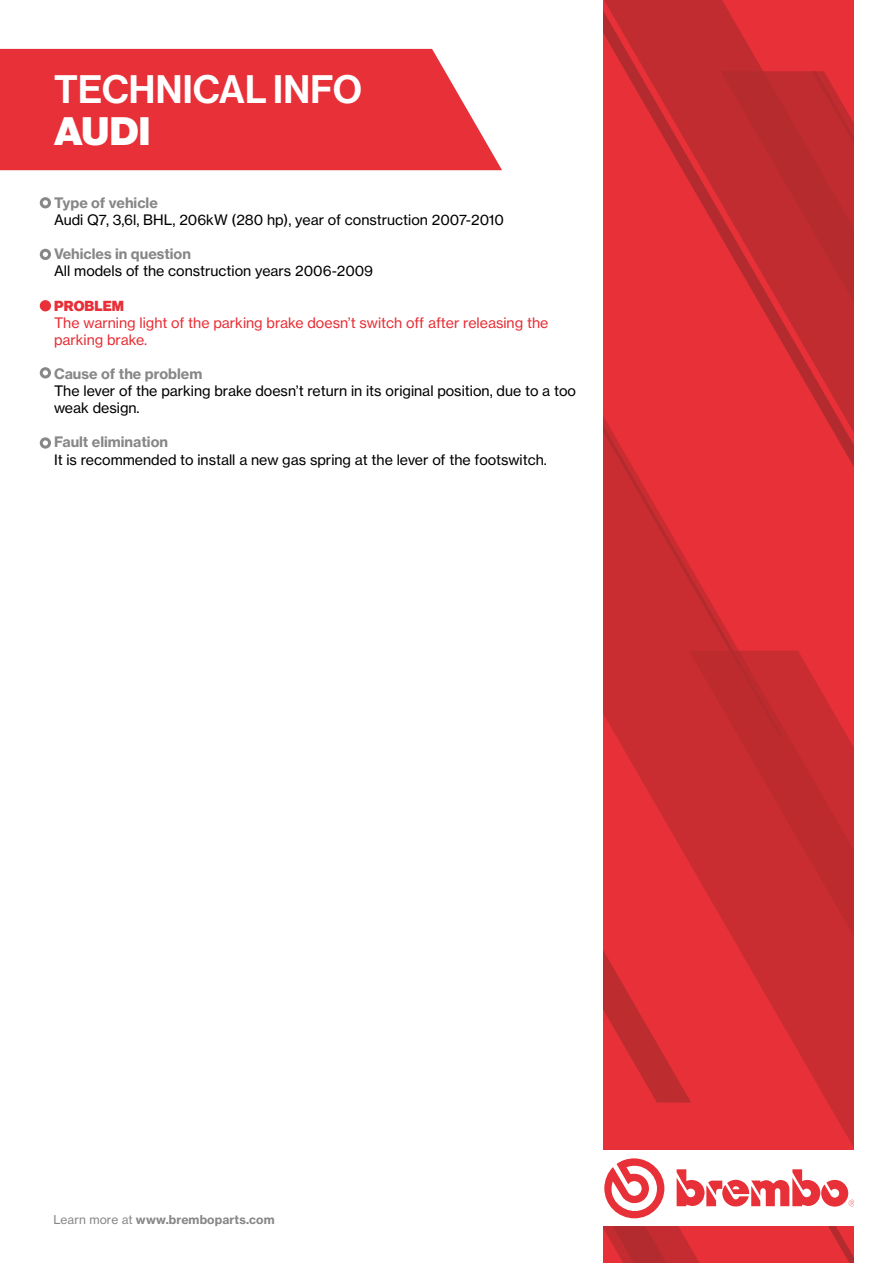
<style>
.page{position:relative;width:893px;height:1263px;background:#fff}
.page>*{position:absolute;margin:0;border:0;box-sizing:border-box;transform-origin:0 0}
.t1{font:500 38.85px "BW Haas Head 65";letter-spacing:.01em;color:#fff}
.t2{font:900 38.85px "BW Haas Head 95";color:#fff}
.t3{font:14.25px/17.1px "BW Haas Text 55 Roman";color:#000}
.t4{font:14.25px/17.1px "BW Haas Text 55 Roman";color:#e73037}
.t5{font:700 14.25px "BW Haas Text 75";color:#878787}
.t6{font:900 14.25px "BW Haas Head 95";letter-spacing:.01em;color:#e73037}
.t7{font:700 12px "BW Haas Text 75";letter-spacing:.01em;color:#878787}
.s1{font-family:"BW Haas Text 55 Roman";font-weight:400}
</style>
<div class="page">
<svg style="left:783px;top:0;width:71px;height:350px;background:#c82c31"></svg>
<svg style="left:603px;top:350px;width:251px;height:913px;background:#dc4046"></svg>
<svg style="left:603px;top:0;width:180px;height:737px;background:#d62e33"></svg>
<svg style="left:812px;top:71px;width:42px;height:140px;background:#c32c30"></svg>
<div style="left:40px;top:197px;width:11px;height:11px;border:3px solid #878787;border-radius:50%"></div>
<div style="left:40px;top:249px;width:11px;height:11px;border:3px solid #878787;border-radius:50%"></div>
<div style="left:41px;top:302px;width:9px;height:8px;background:#e73037;border-radius:50%"></div>
<div style="left:40px;top:300px;width:11px;height:11px;border:3px solid #e73037;border-radius:50%"></div>
<div style="left:40px;top:437px;width:11px;height:12px;border:3px solid #878787;border-radius:50%"></div>
<div style="left:40px;top:367px;width:11px;height:11px;border:3px solid #878787;border-radius:50%"></div>
<svg style="left:0;top:49px;width:502px;height:121px;background:#e83e45"></svg>
<h1 class="t1" style="left:54px;top:67px;width:309px">TECHNICAL INFO</h1>
<h1 class="t2" style="left:54px;top:109px;width:97px">AUDI</h1>
<p class="t5" style="left:54px;top:194px;width:105px">Type of vehicle</p>
<p class="t3" style="left:54px;top:211px;width:452px">Audi Q7, 3,6l, BHL, 206kW (280 hp), year of construction 2007-2010</p>
<p class="t5" style="left:54px;top:245px;width:138px">Vehicles in question</p>
<p class="t3" style="left:54px;top:263px;width:321px">All models of the construction years 2006-2009</p>
<p class="t6" style="left:54px;top:297px;width:71px">PROBLEM</p>
<p class="t4" style="left:54px;top:314px;width:496px">The warning light of the parking brake doesn’t switch off after releasing the parking brake.</p>
<p class="t5" style="left:54px;top:365px;width:150px">Cause of the problem</p>
<p class="t3" style="left:54px;top:382px;width:523px">The lever of the parking brake doesn’t return in its original position, due to a too weak design.</p>
<p class="t5" style="left:54px;top:433px;width:116px">Fault elimination</p>
<p class="t3" style="left:54px;top:451px;width:494px">It is recommended to install a new gas spring at the lever of the footswitch.</p>
<p class="t7" style="left:54px;top:1212px;width:223px"><span class="s1">Learn more at</span> www.bremboparts.com</p>
</div>
